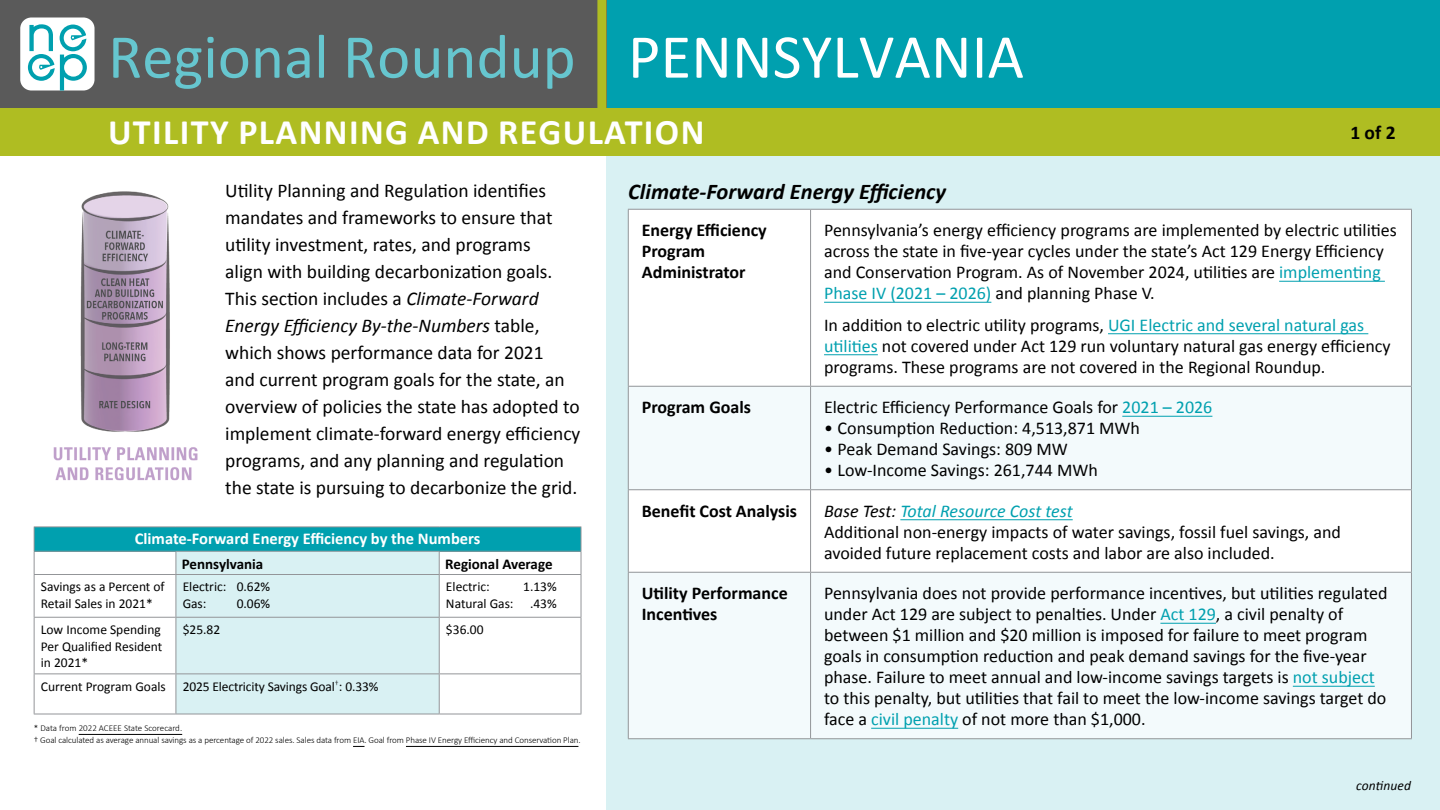
<style>
.page{position:relative;width:1440px;height:810px;background:#fff}
.page>*{position:absolute;margin:0;border:0;box-sizing:border-box;transform-origin:0 0}
.t1{font:63px "Calibri";color:#66c6cf}
.t2{font:700 36px "Calibri";letter-spacing:.04em;color:#fff}
.t3{font:italic 700 22.5px "Calibri";color:#000}
.t4{font:19.5px/27px "Calibri";color:#000}
.t5{font:700 19.5px "Calibri";color:#000}
.t6{font:18px/21px "Calibri";color:#000}
.t7{font:700 18px/21px "Calibri";color:#000}
.t8{font:700 16.5px "Calibri";color:#fff}
.t9{font:700 15px "Calibri";color:#000}
.t10{font:13.5px/16.5px "Calibri";color:#000}
.t11{font:italic 13.5px "Calibri";letter-spacing:.01em;color:#000}
.t12{font:300 9px/12px "Calibri";letter-spacing:-.01em;color:#000}
.s1{color:#fff}
.s2{font-style:italic}
.s3{color:#00a0af}
.s4{font-style:italic;color:#00a0af}
</style>
<div class="page">
<div style="left:606px;top:108px;width:834px;height:702px;background:#d9f1f3"></div>
<div style="left:606px;top:0;width:834px;height:108px;background:#00a0af"></div>
<div style="left:0;top:0;width:606px;height:108px;background:#5a5a5a"></div>
<div style="left:597px;top:0;width:9px;height:108px;background:#afbd22"></div>
<div style="left:629px;top:210px;width:782px;height:176px;background:#fff"></div>
<svg style="left:629px;top:387px;width:782px;height:351px;background:#f5fafc"></svg>
<hr style="left:628px;top:386px;width:182px;height:1px;background:#939598">
<hr style="left:628px;top:489px;width:182px;height:1px;background:#939598">
<hr style="left:628px;top:572px;width:182px;height:1px;background:#939598">
<hr style="left:628px;top:738px;width:182px;height:1px;background:#939598">
<hr style="left:628px;top:209px;width:182px;height:1px;background:#939598">
<hr style="left:628px;top:210px;width:1px;height:176px;background:#939598">
<hr style="left:628px;top:387px;width:1px;height:102px;background:#939598">
<hr style="left:628px;top:490px;width:1px;height:82px;background:#939598">
<hr style="left:628px;top:573px;width:1px;height:165px;background:#939598">
<hr style="left:810px;top:209px;width:602px;height:1px;background:#939598">
<hr style="left:810px;top:210px;width:1px;height:176px;background:#939598">
<hr style="left:1411px;top:210px;width:1px;height:176px;background:#939598">
<hr style="left:810px;top:386px;width:602px;height:1px;background:#939598">
<hr style="left:810px;top:387px;width:1px;height:102px;background:#939598">
<hr style="left:1411px;top:387px;width:1px;height:102px;background:#939598">
<hr style="left:810px;top:489px;width:602px;height:1px;background:#939598">
<hr style="left:810px;top:490px;width:1px;height:82px;background:#939598">
<hr style="left:1411px;top:490px;width:1px;height:82px;background:#939598">
<hr style="left:810px;top:572px;width:602px;height:1px;background:#939598">
<hr style="left:810px;top:573px;width:1px;height:165px;background:#939598">
<hr style="left:1411px;top:573px;width:1px;height:165px;background:#939598">
<hr style="left:810px;top:738px;width:602px;height:1px;background:#939598">
<hr style="left:1279px;top:281px;width:106px;height:1px;background:#00a0af">
<hr style="left:824px;top:302px;width:167px;height:1px;background:#00a0af">
<hr style="left:1108px;top:333px;width:260px;height:1px;background:#00a0af">
<hr style="left:824px;top:354px;width:54px;height:1px;background:#00a0af">
<hr style="left:1122px;top:416px;width:90px;height:1px;background:#00a0af">
<hr style="left:900px;top:519px;width:172px;height:1px;background:#00a0af">
<hr style="left:1160px;top:623px;width:56px;height:1px;background:#00a0af">
<hr style="left:1293px;top:686px;width:81px;height:1px;background:#00a0af">
<hr style="left:871px;top:728px;width:87px;height:1px;background:#00a0af">
<div style="left:34px;top:527px;width:547px;height:24px;background:#00a0af"></div>
<hr style="left:34px;top:526px;width:142px;height:1px;background:#939598">
<hr style="left:176px;top:526px;width:263px;height:1px;background:#939598">
<hr style="left:439px;top:526px;width:142px;height:1px;background:#939598">
<hr style="left:34px;top:551px;width:142px;height:1px;background:#939598">
<svg style="left:34px;top:527px;width:1px;height:47px"></svg>
<hr style="left:439px;top:551px;width:142px;height:1px;background:#939598">
<div style="left:176px;top:551px;width:264px;height:163px;background:#d9f1f3"></div>
<svg style="left:580px;top:527px;width:1px;height:47px"></svg>
<hr style="left:176px;top:574px;width:263px;height:1px;background:#939598">
<hr style="left:439px;top:574px;width:142px;height:1px;background:#939598">
<hr style="left:439px;top:575px;width:1px;height:42px;background:#939598">
<hr style="left:580px;top:575px;width:1px;height:42px;background:#939598">
<hr style="left:176px;top:617px;width:263px;height:1px;background:#939598">
<hr style="left:439px;top:617px;width:142px;height:1px;background:#939598">
<hr style="left:439px;top:618px;width:1px;height:56px;background:#939598">
<hr style="left:580px;top:618px;width:1px;height:56px;background:#939598">
<hr style="left:176px;top:674px;width:263px;height:1px;background:#939598">
<hr style="left:439px;top:674px;width:142px;height:1px;background:#939598">
<hr style="left:439px;top:674px;width:1px;height:40px;background:#939598">
<hr style="left:580px;top:674px;width:1px;height:40px;background:#939598">
<hr style="left:176px;top:714px;width:263px;height:1px;background:#939598">
<hr style="left:439px;top:714px;width:142px;height:1px;background:#939598">
<hr style="left:34px;top:574px;width:142px;height:1px;background:#939598">
<hr style="left:34px;top:575px;width:1px;height:42px;background:#939598">
<hr style="left:176px;top:575px;width:1px;height:42px;background:#939598">
<hr style="left:34px;top:617px;width:142px;height:1px;background:#939598">
<hr style="left:34px;top:618px;width:1px;height:56px;background:#939598">
<hr style="left:176px;top:618px;width:1px;height:56px;background:#939598">
<hr style="left:34px;top:674px;width:142px;height:1px;background:#939598">
<hr style="left:34px;top:674px;width:1px;height:40px;background:#939598">
<hr style="left:176px;top:674px;width:1px;height:40px;background:#939598">
<hr style="left:34px;top:714px;width:142px;height:1px;background:#939598">
<div style="left:0;top:108px;width:1440px;height:47px;background:#afbd22"></div>
<div style="left:20px;top:18px;width:74px;height:73px;background:#fff;border-radius:11px"></div>
<svg style="left:28px;top:24px;width:59px;height:67px"></svg>
<img style="left:53px;top:191px;width:145px;height:290px">
<hr style="left:79px;top:734px;width:103px;height:1px;background:#000">
<hr style="left:406px;top:746px;width:172px;height:1px;background:#000">
<h1 class="t1" style="left:108px;top:17px;width:917px">Regional Roundup <span class="s1">PENNSYLVANIA</span></h1>
<h2 class="t2" style="left:108px;top:106px;width:598px">UTILITY PLANNING AND REGULATION</h2>
<p class="t5" style="left:1350px;top:119px;width:47px">1 of 2</p>
<p class="t4" style="left:225px;top:177px;width:357px">Utility Planning and Regulation identifies mandates and frameworks to ensure that utility investment, rates, and programs<br>align with building decarbonization goals.<br>This section includes a <span class="s2">Climate-Forward Energy Efficiency By-the-Numbers</span> table, which shows performance data for 2021<br>and current program goals for the state, an overview of policies the state has adopted to implement climate-forward energy efficiency programs, and any planning and regulation the state is pursuing to decarbonize the grid.</p>
<p class="t3" style="left:628px;top:176px;width:319px">Climate-Forward Energy Efficiency</p>
<p class="t7" style="left:642px;top:219px;width:126px">Energy Efficiency<br>Program<br>Administrator</p>
<p class="t6" style="left:824px;top:220px;width:574px">Pennsylvania’s energy efficiency programs are implemented by electric utilities across the state in five-year cycles under the state’s Act 129 Energy Efficiency and Conservation Program. As of November 2024, utilities are <span class="s3">implementing Phase IV (2021 – 2026)</span> and planning Phase V.</p>
<p class="t6" style="left:824px;top:314px;width:568px">In addition to electric utility programs, <span class="s3">UGI Electric and several natural gas utilities</span> not covered under Act 129 run voluntary natural gas energy efficiency programs. These programs are not covered in the Regional Roundup.</p>
<p class="t7" style="left:642px;top:396px;width:111px">Program Goals</p>
<p class="t6" style="left:824px;top:397px;width:390px">Electric Efficiency Performance Goals for <span class="s3">2021 – 2026</span></p>
<p class="t6" style="left:824px;top:418px;width:317px">• Consumption Reduction: 4,513,871 MWh</p>
<p class="t6" style="left:824px;top:439px;width:245px">• Peak Demand Savings: 809 MW</p>
<p class="t6" style="left:824px;top:460px;width:275px">• Low-Income Savings: 261,744 MWh</p>
<p class="t7" style="left:642px;top:500px;width:157px">Benefit Cost Analysis</p>
<p class="t6" style="left:824px;top:500px;width:518px"><span class="s2">Base Test:</span> <span class="s4">Total Resource Cost test<br></span>Additional non-energy impacts of water savings, fossil fuel savings, and avoided future replacement costs and labor are also included.</p>
<p class="t7" style="left:642px;top:582px;width:147px">Utility Performance<br>Incentives</p>
<p class="t6" style="left:824px;top:583px;width:565px">Pennsylvania does not provide performance incentives, but utilities regulated under Act 129 are subject to penalties. Under <span class="s3">Act 129</span>, a civil penalty of between $1 million and $20 million is imposed for failure to meet program goals in consumption reduction and peak demand savings for the five-year phase. Failure to meet annual and low-income savings targets is <span class="s3">not subject </span>to this penalty, but utilities that fail to meet the low-income savings target do face a <span class="s3">civil penalty</span> of not more than $1,000.</p>
<p class="t8" style="left:135px;top:527px;width:347px">Climate-Forward Energy Efficiency by the Numbers</p>
<p class="t9" style="left:182px;top:553px;width:83px">Pennsylvania</p>
<p class="t9" style="left:445px;top:553px;width:109px">Regional Average</p>
<p class="t10" style="left:41px;top:579px;width:125px">Savings as a Percent of<br>Retail Sales in 2021*</p>
<p class="t10" style="left:183px;top:579px;width:89px">Electric: 0.62%<br>Gas:</p>
<p class="t10" style="left:446px;top:579px;width:45px">Electric:</p>
<p class="t10" style="left:446px;top:579px;width:112px;text-align:right">1.13%<br>Natural Gas: .43%</p>
<p class="t10" style="left:237px;top:595px;width:35px">0.06%</p>
<p class="t10" style="left:41px;top:621px;width:123px;text-align:justify">Low Income Spending Per Qualified Resident in 2021*</p>
<p class="t10" style="left:183px;top:621px;width:39px">$25.82</p>
<p class="t10" style="left:446px;top:621px;width:39px">$36.00</p>
<p class="t10" style="left:41px;top:678px;width:339px">Current Program Goals 2025 Electricity Savings Goal<sup>†</sup>: 0.33%</p>
<p class="t12" style="left:34px;top:722px;width:548px">* Data from 2022 ACEEE State Scorecard.<br>† Goal calculated as average annual savings as a percentage of 2022 sales. Sales data from EIA. Goal from Phase IV Energy Efficiency and Conservation Plan.</p>
<p class="t11" style="left:1356px;top:776px;width:56px">continued</p>
</div>
